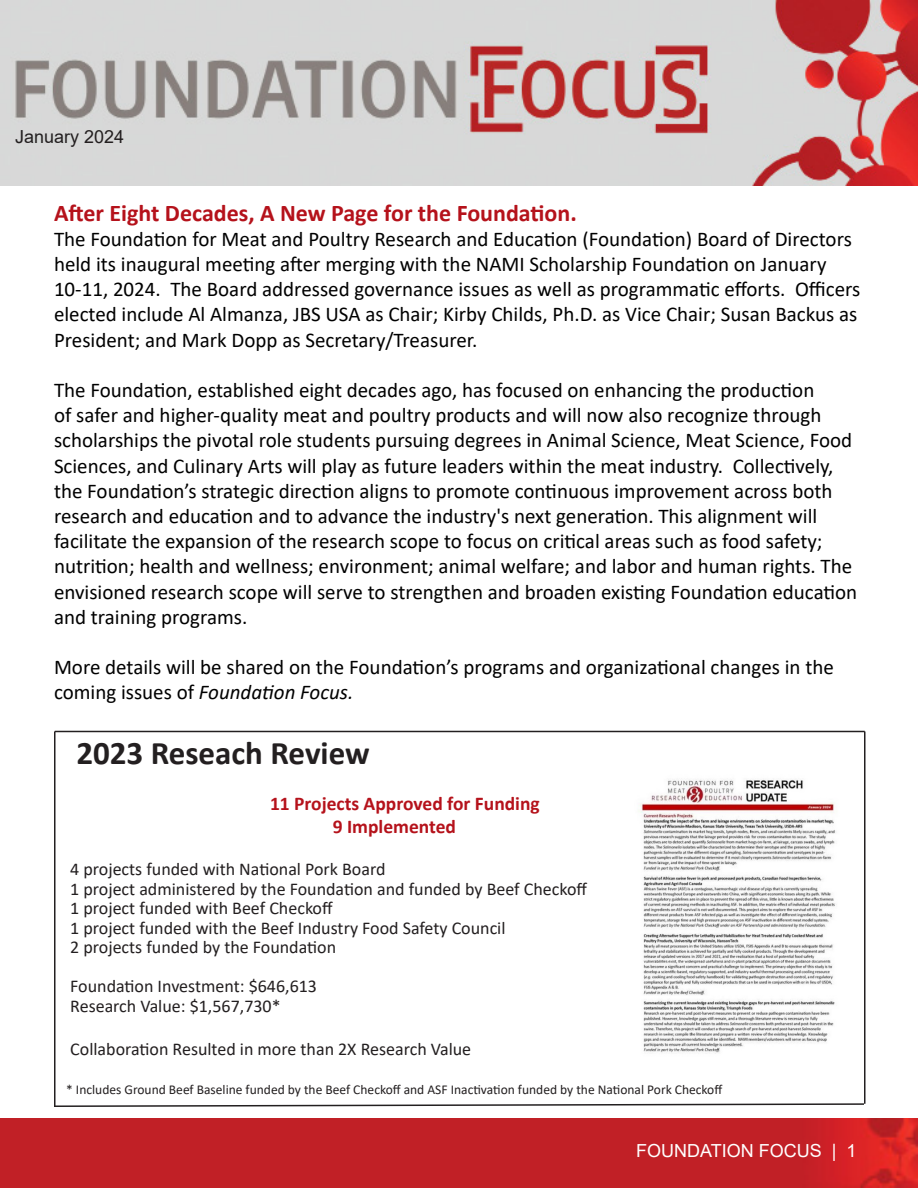
<style>
.page{position:relative;width:918px;height:1188px;background:#fff}
.page>*{position:absolute;margin:0;border:0;box-sizing:border-box;transform-origin:0 0}
.t1{font:700 33px "Calibri";color:#231f20}
.t2{font:700 24px "Calibri";color:#b5121b}
.t3{font:21px/25.2px "Calibri";color:#000}
.t4{font:700 19.5px "Calibri";color:#b5121b}
.t5{font:18px "Calibri";color:#231f20}
.t6{font:18px "Arial";color:#fff}
.t7{font:18px "Arial";color:#231f20}
.t8{font:13.5px "Calibri";color:#231f20}
.s1{font-style:italic}
</style>
<div class="page">
<img style="left:0;top:1119px;width:918px;height:69px">
<img style="left:0;top:0;width:918px;height:186px">
<img style="left:639px;top:779px;width:198px;height:275px">
<svg style="left:56px;top:1103px;width:808px;height:4px"></svg>
<hr style="left:864px;top:731px;width:2px;height:373px;background:#231f20">
<hr style="left:54px;top:731px;width:2px;height:376px;background:#231f20">
<hr style="left:55px;top:731px;width:810px;height:1px;background:#231f20">
<p class="t7" style="left:15px;top:124px;width:111px">January 2024</p>
<p class="t2" style="left:54px;top:196px;width:524px">After Eight Decades, A New Page for the Foundation.</p>
<p class="t3" style="left:54px;top:226px;width:808px">The Foundation for Meat and Poultry Research and Education (Foundation) Board of Directors held its inaugural meeting after merging with the NAMI Scholarship Foundation on January 10-11, 2024. The Board addressed governance issues as well as programmatic efforts. Officers elected include Al Almanza, JBS USA as Chair; Kirby Childs, Ph.D. as Vice Chair; Susan Backus as President; and Mark Dopp as Secretary/Treasurer.</p>
<p class="t3" style="left:54px;top:377px;width:805px">The Foundation, established eight decades ago, has focused on enhancing the production<br>of safer and higher-quality meat and poultry products and will now also recognize through scholarships the pivotal role students pursuing degrees in Animal Science, Meat Science, Food Sciences, and Culinary Arts will play as future leaders within the meat industry. Collectively, the Foundation’s strategic direction aligns to promote continuous improvement across both research and education and to advance the industry's next generation. This alignment will facilitate the expansion of the research scope to focus on critical areas such as food safety; nutrition; health and wellness; environment; animal welfare; and labor and human rights. The envisioned research scope will serve to strengthen and broaden existing Foundation education and training programs.</p>
<p class="t3" style="left:54px;top:654px;width:781px">More details will be shared on the Foundation’s programs and organizational changes in the coming issues of <span class="s1">Foundation Focus.</span></p>
<p class="t1" style="left:76px;top:730px;width:295px">2023 Reseach Review</p>
<p class="t4" style="left:270px;top:790px;width:271px">11 Projects Approved for Funding</p>
<p class="t4" style="left:333px;top:813px;width:125px">9 Implemented</p>
<p class="t5" style="left:70px;top:857px;width:317px">4 projects funded with National Pork Board</p>
<p class="t5" style="left:70px;top:876px;width:518px">1 project administered by the Foundation and funded by Beef Checkoff</p>
<p class="t5" style="left:70px;top:896px;width:264px">1 project funded with Beef Checkoff</p>
<p class="t5" style="left:70px;top:915px;width:437px">1 project funded with the Beef Industry Food Safety Council</p>
<p class="t5" style="left:70px;top:935px;width:267px">2 projects funded by the Foundation</p>
<p class="t5" style="left:70px;top:974px;width:248px">Foundation Investment: $646,613</p>
<p class="t5" style="left:70px;top:993px;width:212px">Research Value: $1,567,730*</p>
<p class="t5" style="left:70px;top:1036px;width:403px">Collaboration Resulted in more than 2X Research Value</p>
<p class="t8" style="left:66px;top:1080px;width:658px">* Includes Ground Beef Baseline funded by the Beef Checkoff and ASF Inactivation funded by the National Pork Checkoff</p>
<p class="t6" style="left:636px;top:1139px;width:222px">FOUNDATION FOCUS | 1</p>
</div>
